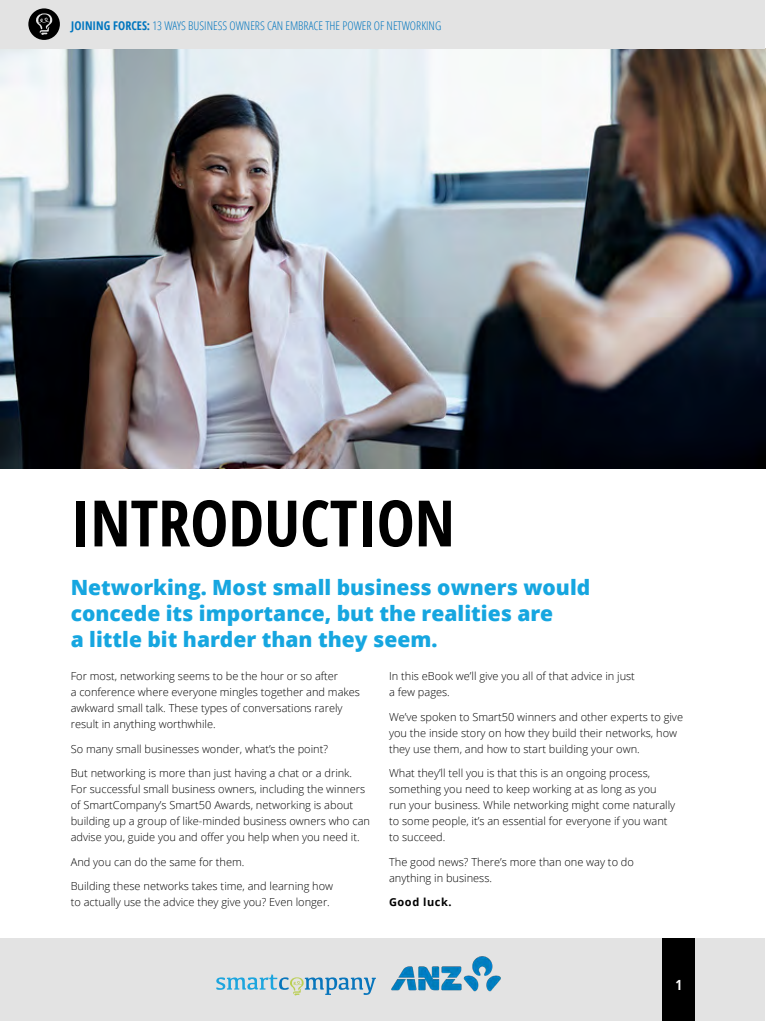
<style>
.page{position:relative;width:766px;height:1021px;background:#fff}
.page>*{position:absolute;margin:0;border:0;box-sizing:border-box;transform-origin:0 0}
.t1{font:700 condensed 64px "Open Sans";color:#000}
.Lead{font:800 21px/26px "Open Sans";color:#16a6e0}
.t2{font:700 condensed 14px "Open Sans";color:#fff}
.t3{font:300 condensed 12px "Open Sans";color:#0075be}
.Body{font:300 11px/16px "Open Sans";color:#000}
.Body-2{font:700 11px "Open Sans";letter-spacing:.05em;color:#000}
.s1{font-weight:700}
</style>
<div class="page">
<img style="left:0;top:48px;width:765px;height:420px">
<div style="left:0;top:938px;width:765px;height:82px;background:#e3e3e3"></div>
<div style="left:662px;top:938px;width:32px;height:82px;background:#000"></div>
<svg style="left:216px;top:974px;width:160px;height:21px"></svg>
<div style="left:0;top:0;width:765px;height:48px;background:#e3e3e3"></div>
<svg style="left:28px;top:8px;width:32px;height:32px"></svg>
<img style="left:391px;top:956px;width:110px;height:36px">
<p class="t3" style="left:71px;top:17px;width:371px"><span class="s1">JOINING FORCES:</span> 13 WAYS BUSINESS OWNERS CAN EMBRACE THE POWER OF NETWORKING</p>
<h2 class="t1" style="left:71px;top:478px;width:385px">INTRODUCTION</h2>
<p class="Lead" style="left:71px;top:573px;width:521px">Networking. Most small business owners would concede its importance, but the realities are<br>a little bit harder than they seem.</p>
<p class="Body" style="left:71px;top:667px;width:291px">For most, networking seems to be the hour or so after<br>a conference where everyone mingles together and makes awkward small talk. These types of conversations rarely result in anything worthwhile.</p>
<p class="Body" style="left:71px;top:740px;width:259px">So many small businesses wonder, what’s the point?</p>
<p class="Body" style="left:71px;top:764px;width:301px">But networking is more than just having a chat or a drink.<br>For successful small business owners, including the winners of SmartCompany’s Smart50 Awards, networking is about building up a group of like-minded business owners who can advise you, guide you and offer you help when you need it.</p>
<p class="Body" style="left:71px;top:853px;width:175px">And you can do the same for them.</p>
<p class="Body" style="left:71px;top:877px;width:264px">Building these networks takes time, and learning how to actually use the advice they give you? Even longer.</p>
<p class="Body" style="left:389px;top:667px;width:247px">In this eBook we’ll give you all of that advice in just a few pages.</p>
<p class="Body" style="left:389px;top:708px;width:295px">We’ve spoken to Smart50 winners and other experts to give you the inside story on how they build their networks, how they use them, and how to start building your own.</p>
<p class="Body" style="left:389px;top:765px;width:288px">What they’ll tell you is that this is an ongoing process, something you need to keep working at as long as you run your business. While networking might come naturally to some people, it’s an essential for everyone if you want to succeed.</p>
<p class="Body" style="left:389px;top:853px;width:246px">The good news? There’s more than one way to do anything in business.</p>
<p class="Body-2" style="left:389px;top:894px;width:64px">Good luck.</p>
<p class="t2" style="left:675px;top:974px;width:8px">1</p>
</div>
